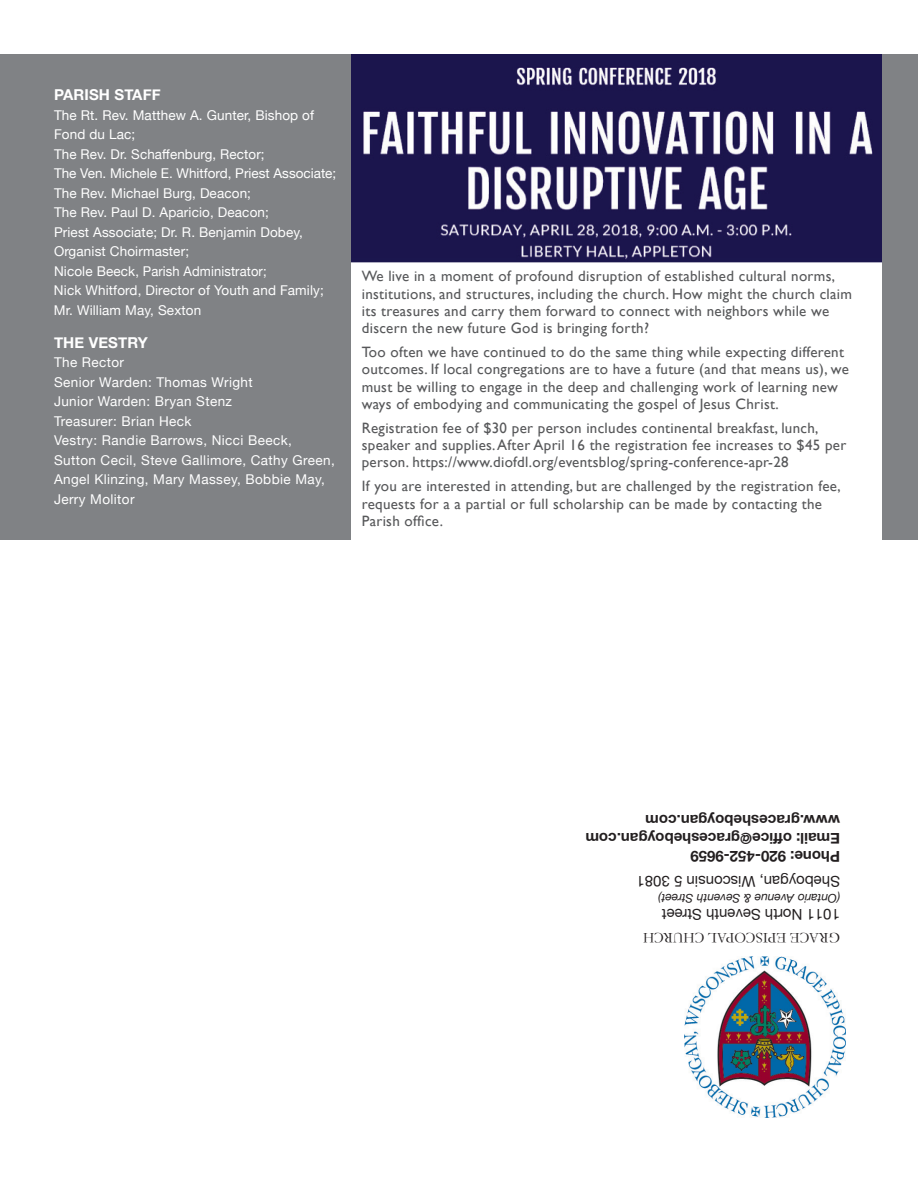
<style>
.page{position:relative;width:918px;height:1188px;background:#fff}
.page>*{position:absolute;margin:0;border:0;box-sizing:border-box;transform-origin:0 0}
.t1{font:15px/17.2px "Gill Sans";letter-spacing:.02em;color:#57585a}
.t2{font:700 15px/18px "Helvetica Neue";color:#231f20}
.t3{font:15px "Helvetica Neue";color:#231f20}
.t4{font:15px "Garamond";color:#231f20}
.t5{font:700 15px "Helvetica Neue";letter-spacing:.01em;color:#fff}
.t6{font:13.5px/19.5px "Helvetica Neue";letter-spacing:.01em;color:#fff}
.t7{font:13.5px/19.5px "Helvetica Neue";letter-spacing:.03em;color:#fff}
.t8{font:italic 12px "Helvetica Neue";color:#231f20}
</style>
<div class="page">
<img style="left:351px;top:54px;width:531px;height:208px">
<div style="left:0;top:54px;width:351px;height:486px;background:#808285"></div>
<img style="left:684px;top:957px;width:162px;height:161px">
<div style="left:882px;top:54px;width:36px;height:486px;background:#808285"></div>
<p class="t5" style="left:54px;top:83px;width:108px">PARISH STAFF</p>
<p class="t6" style="left:54px;top:106px;width:284px">The Rt. Rev. Matthew A. Gunter, Bishop of Fond du Lac;<br>The Rev. Dr. Schaffenburg, Rector;<br>The Ven. Michele E. Whitford, Priest Associate; The Rev. Michael Burg, Deacon;<br>The Rev. Paul D. Aparicio, Deacon;<br>Priest Associate; Dr. R. Benjamin Dobey, Organist Choirmaster;<br>Nicole Beeck, Parish Administrator;<br>Nick Whitford, Director of Youth and Family; Mr. William May, Sexton</p>
<p class="t5" style="left:54px;top:331px;width:95px">THE VESTRY</p>
<p class="t7" style="left:54px;top:354px;width:282px">The Rector<br>Senior Warden: Thomas Wright<br>Junior Warden: Bryan Stenz<br>Treasurer: Brian Heck<br>Vestry: Randie Barrows, Nicci Beeck,<br>Sutton Cecil, Steve Gallimore, Cathy Green,<br>Angel Klinzing, Mary Massey, Bobbie May,<br>Jerry Molitor</p>
<p class="t1" style="left:362px;top:268px;width:492px">We live in a moment of profound disruption of established cultural norms, institutions, and structures, including the church. How might the church claim its treasures and carry them forward to connect with neighbors while we discern the new future God is bringing forth?</p>
<p class="t1" style="left:362px;top:343px;width:489px">Too often we have continued to do the same thing while expecting different outcomes. If local congregations are to have a future (and that means us), we must be willing to engage in the deep and challenging work of learning new ways of embodying and communicating the gospel of Jesus Christ.</p>
<p class="t1" style="left:362px;top:419px;width:486px">Registration fee of $30 per person includes continental breakfast, lunch, speaker and supplies. After April 16 the registration fee increases to $45 per person. https://www.diofdl.org/eventsblog/spring-conference-apr-28</p>
<p class="t1" style="left:362px;top:478px;width:481px">If you are interested in attending, but are challenged by the registration fee, requests for a a partial or full scholarship can be made by contacting the<br>Parish office.</p>
<p class="t2" style="left:840px;top:865px;width:256px;rotate:-180deg">Phone: 920-452-9659<br>Email: office@gracesheboygan.com www.gracesheboygan.com</p>
<p class="t3" style="left:840px;top:892px;width:205px;rotate:-180deg">Sheboygan, Wisconsin 5 3081</p>
<p class="t8" style="left:840px;top:907px;width:183px;rotate:-180deg">(Ontario Avenue &amp; Seventh Street)</p>
<p class="t3" style="left:840px;top:925px;width:180px;rotate:-180deg">1011 North Seventh Street</p>
<p class="t4" style="left:840px;top:947px;width:199px;rotate:-180deg">GRACE EPISCOPAL CHURCH</p>
</div>
